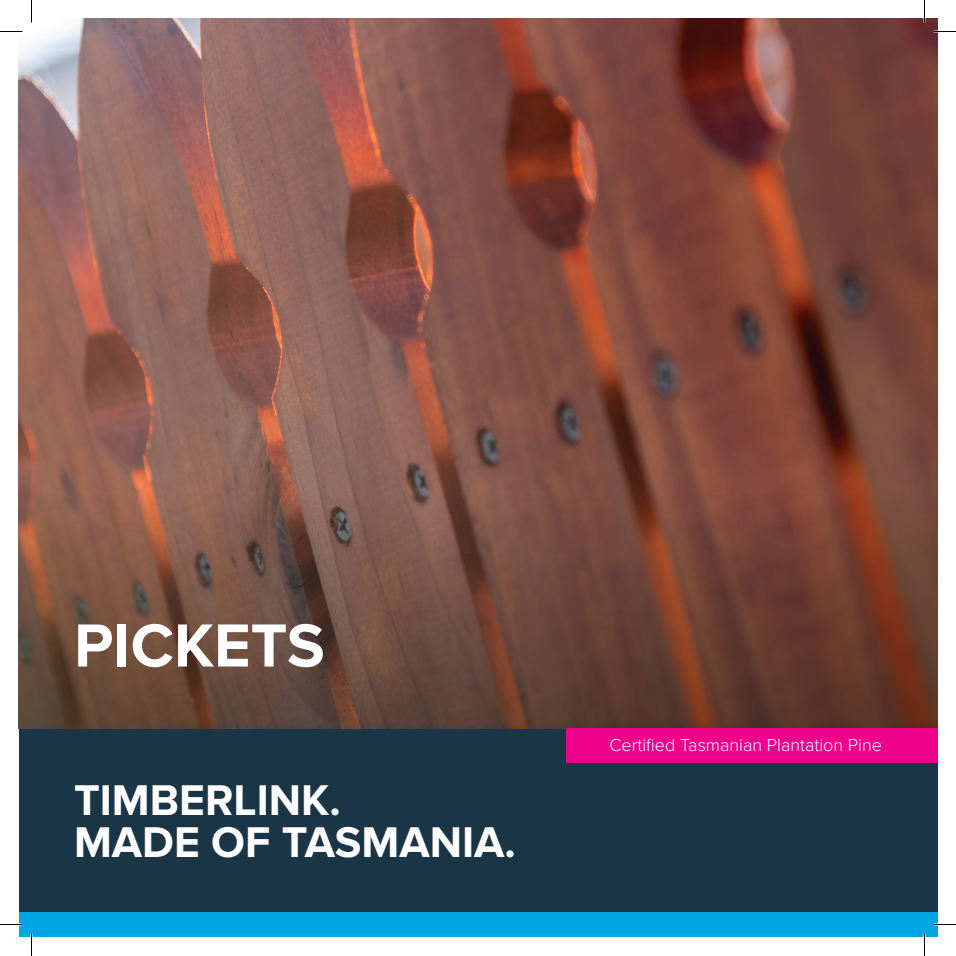
<style>
.page{position:relative;width:956px;height:956px;background:#fff}
.page>*{position:absolute;margin:0;border:0;box-sizing:border-box;transform-origin:0 0}
.t1{font:700 63px "Proxima Nova";color:#fff}
.t2{font:700 44.55px/42.5px "Proxima Nova";color:#fff}
.t3{font:300 18px "Proxima Nova";color:#fff}
</style>
<div class="page">
<img style="left:19px;top:19px;width:918px;height:473px">
<div style="left:19px;top:907px;width:918px;height:30px;background:#00a5e3"></div>
<div style="left:19px;top:729px;width:918px;height:183px;background:#1a3545"></div>
<svg style="left:19px;top:492px;width:918px;height:237px;background:#70493b"></svg>
<div style="left:566px;top:729px;width:371px;height:34px;background:#ed028c"></div>
<hr style="left:0;top:923px;width:22px;height:2px;background:#fff">
<hr style="left:933px;top:923px;width:23px;height:2px;background:#fff">
<hr style="left:923px;top:0;width:2px;height:23px;background:#fff">
<hr style="left:923px;top:933px;width:2px;height:23px;background:#fff">
<svg style="left:0;top:31px;width:22px;height:1px"></svg>
<svg style="left:933px;top:31px;width:23px;height:1px"></svg>
<svg style="left:0;top:924px;width:22px;height:1px"></svg>
<svg style="left:933px;top:924px;width:23px;height:1px"></svg>
<svg style="left:31px;top:0;width:1px;height:23px"></svg>
<svg style="left:31px;top:933px;width:1px;height:23px"></svg>
<svg style="left:924px;top:0;width:1px;height:23px"></svg>
<svg style="left:924px;top:933px;width:1px;height:23px"></svg>
<h1 class="t1" style="left:74px;top:598px;width:252px">PICKETS</h1>
<h2 class="t2" style="left:74px;top:780px;width:443px">TIMBERLINK.<br>MADE OF TASMANIA.</h2>
<p class="t3" style="left:609px;top:732px;width:274px">Certified Tasmanian Plantation Pine</p>
</div>
